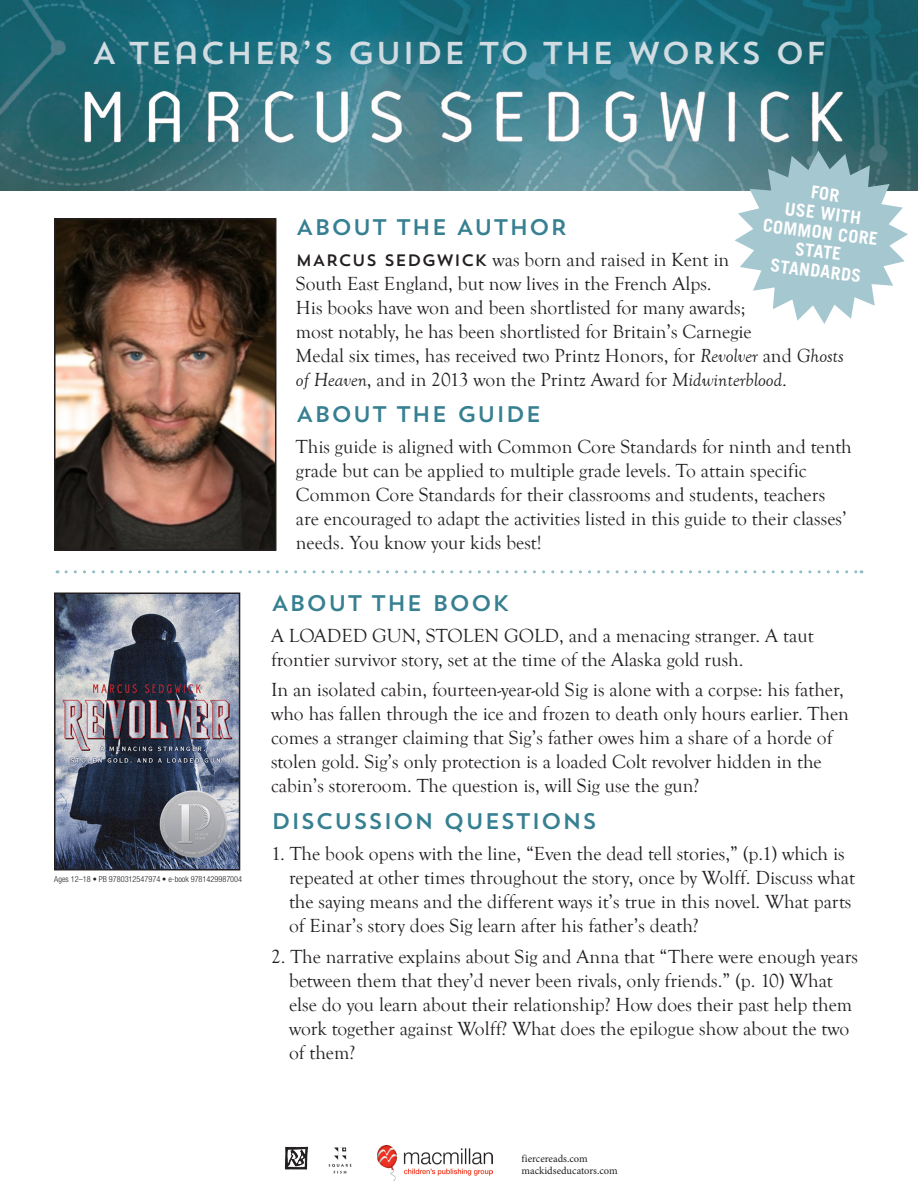
<style>
.page{position:relative;width:918px;height:1188px;background:#fff}
.page>*{position:absolute;margin:0;border:0;box-sizing:border-box;transform-origin:0 0}
.t1{font:31.5px "Trend Sans One";color:#d1dce2}
.head{font:22.5px "Trend Sans One";color:#368091}
.text_1{font:19.5px/24px "Goudy Old Style T";color:#231f20}
.text_2{font:19.5px/24px "Goudy Old Style T";color:#231f20}
.t2{font:700 17.85px/19.4px "Trade Gothic";color:#fff;text-align:center}
.t3{font:10.5px/12px "Minion Pro";color:#231f20}
.text_1-2{font:300 condensed 8.25px "Helvetica Neue";color:#231f20}
.s1{font-family:"Trend Sans One";font-size:16.5px}
.s2{font-style:italic}
</style>
<div class="page">
<img style="left:284px;top:1146px;width:24px;height:24px">
<img style="left:328px;top:1147px;width:24px;height:27px">
<img style="left:57px;top:221px;width:216px;height:327px">
<div style="left:54px;top:218px;width:222px;height:333px;border:2px solid #231f20"></div>
<img style="left:0;top:0;width:918px;height:190px">
<svg style="left:735px;top:151px;width:173px;height:173px"></svg>
<img style="left:57px;top:595px;width:180px;height:272px">
<div style="left:54px;top:592px;width:186px;height:278px;border:2px solid #231f20"></div>
<img style="left:377px;top:1146px;width:115px;height:34px">
<svg style="left:66px;top:570px;width:796px;height:3px"></svg>
<p class="t1" style="left:92px;top:33px;width:737px">A TEACHER’S GUIDE TO THE WORKS OF</p>
<p class="text_1-2" style="left:54px;top:874px;width:189px">Ages 12–18 • PB 9780312547974 • e-book 9781429987004</p>
<p class="t2" style="left:769px;top:177px;width:117px;rotate:7deg">FOR<br>USE WITH<br>COMMON CORE<br>STATE<br>STANDARDS</p>
<p class="head" style="left:296px;top:213px;width:273px">ABOUT THE AUTHOR</p>
<p class="text_1" style="left:296px;top:248px;width:549px"><span class="s1">MARCUS SEDGWICK</span> was born and raised in Kent in<br>South East England, but now lives in the French Alps.<br>His books have won and been shortlisted for many awards;<br>most notably, he has been shortlisted for Britain’s Carnegie<br>Medal six times, has received two Printz Honors, for <span class="s2">Revolver</span> and <span class="s2">Ghosts of Heaven</span>, and in 2013 won the Printz Award for <span class="s2">Midwinterblood</span>.</p>
<p class="head" style="left:296px;top:400px;width:247px">ABOUT THE GUIDE</p>
<p class="text_1" style="left:296px;top:435px;width:557px">This guide is aligned with Common Core Standards for ninth and tenth grade but can be applied to multiple grade levels. To attain specific Common Core Standards for their classrooms and students, teachers are encouraged to adapt the activities listed in this guide to their classes’ needs. You know your kids best!</p>
<p class="head" style="left:271px;top:589px;width:240px">ABOUT THE BOOK</p>
<p class="text_1" style="left:271px;top:624px;width:544px">A LOADED GUN, STOLEN GOLD, and a menacing stranger. A taut frontier survivor story, set at the time of the Alaska gold rush.</p>
<p class="text_1" style="left:271px;top:678px;width:579px">In an isolated cabin, fourteen-year-old Sig is alone with a corpse: his father, who has fallen through the ice and frozen to death only hours earlier. Then comes a stranger claiming that Sig’s father owes him a share of a horde of stolen gold. Sig’s only protection is a loaded Colt revolver hidden in the cabin’s storeroom. The question is, will Sig use the gun?</p>
<p class="head" style="left:271px;top:807px;width:328px">DISCUSSION QUESTIONS</p>
<p class="text_2" style="left:289px;top:842px;width:567px;text-indent:-18px">1. The book opens with the line, “Even the dead tell stories,” (p.1) which is repeated at other times throughout the story, once by Wolff. Discuss what the saying means and the different ways it’s true in this novel. What parts of Einar’s story does Sig learn after his father’s death?</p>
<p class="text_2" style="left:289px;top:945px;width:571px;text-indent:-18px">2. The narrative explains about Sig and Anna that “There were enough years between them that they’d never been rivals, only friends.” (p. 10) What else do you learn about their relationship? How does their past help them work together against Wolff? What does the epilogue show about the two of them?</p>
<p class="t3" style="left:522px;top:1153px;width:98px">fiercereads.com mackidseducators.com</p>
</div>
